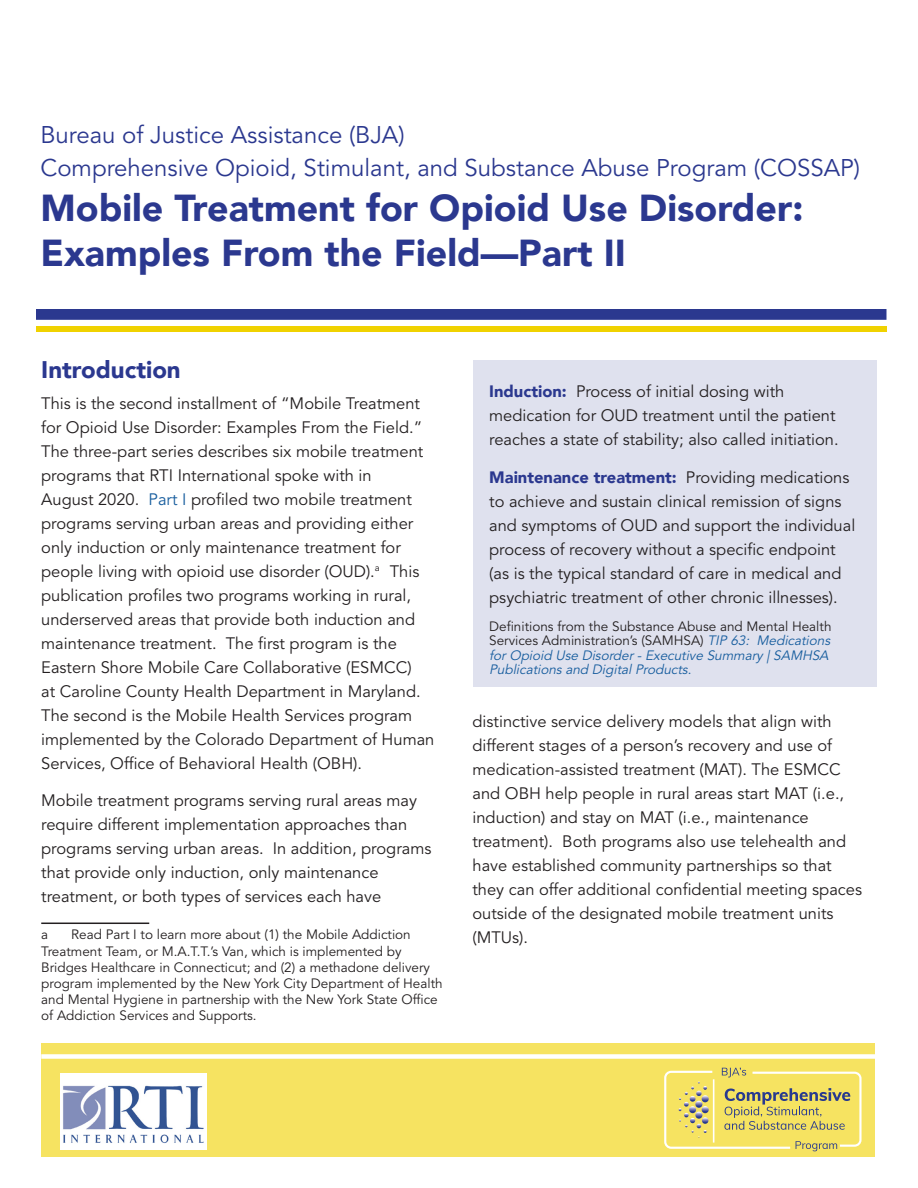
<style>
.page{position:relative;width:918px;height:1188px;background:#fff}
.page>*{position:absolute;margin:0;border:0;box-sizing:border-box;transform-origin:0 0}
.t1{font:900 37.5px/45px "Avenir LT";color:#2b388f}
.cossap{font:24px "Avenir LT Std";color:#2b388f}
.above_title{font:24px "Avenir LT Std";color:#2b388f}
.subhead_one{font:900 24px "Avenir LT";color:#2b388f}
.body_text{font:16.5px/24px "Avenir LT Std";color:#231f20}
.endnote_text{font:13.5px/16.2px "Avenir LT Std";color:#231f20}
.t2{font:italic 13.5px/14.5px "Avenir LT Std";color:#175d9e}
.s1{color:#175d9e}
.s2{font-family:"Avenir LT";font-weight:900;color:#2b388f}
.s3{font-style:normal;color:#231f20}
.s4{font-style:normal}
</style>
<div class="page">
<div style="left:473px;top:361px;width:404px;height:326px;background:#dfe1ee"></div>
<div style="left:41px;top:1044px;width:834px;height:113px;background:#f6e361"></div>
<div style="left:36px;top:309px;width:850px;height:11px;background:#2b388f;border:2px solid #2b388f"></div>
<div style="left:36px;top:326px;width:850px;height:6px;background:#f0d200"></div>
<hr style="left:41px;top:923px;width:108px;height:1px;background:#231f20">
<div style="left:41px;top:1054px;width:837px;height:5px;background:#fff"></div>
<svg style="left:664px;top:1068px;width:198px;height:83px"></svg>
<img style="left:60px;top:1074px;width:147px;height:76px">
<p class="above_title" style="left:40px;top:121px;width:366px">Bureau of Justice Assistance (BJA)</p>
<p class="cossap" style="left:40px;top:154px;width:821px">Comprehensive Opioid, Stimulant, and Substance Abuse Program (COSSAP)</p>
<p class="t1" style="left:40px;top:185px;width:765px">Mobile Treatment for Opioid Use Disorder:<br>Examples From the Field—Part II</p>
<p class="subhead_one" style="left:41px;top:355px;width:141px">Introduction</p>
<p class="body_text" style="left:41px;top:392px;width:395px">This is the second installment of “Mobile Treatment for Opioid Use Disorder: Examples From the Field.” The three-part series describes six mobile treatment programs that RTI International spoke with in<br>August 2020. <span class="s1">Part I</span> profiled two mobile treatment programs serving urban areas and providing either only induction or only maintenance treatment for people living with opioid use disorder (OUD).<sup>a</sup> This publication profiles two programs working in rural, underserved areas that provide both induction and maintenance treatment. The first program is the Eastern Shore Mobile Care Collaborative (ESMCC)<br>at Caroline County Health Department in Maryland.<br>The second is the Mobile Health Services program implemented by the Colorado Department of Human Services, Office of Behavioral Health (OBH).</p>
<p class="body_text" style="left:41px;top:789px;width:392px">Mobile treatment programs serving rural areas may require different implementation approaches than programs serving urban areas. In addition, programs that provide only induction, only maintenance treatment, or both types of services each have</p>
<p class="endnote_text" style="left:41px;top:927px;width:9px">a</p>
<p class="endnote_text" style="left:41px;top:927px;width:403px;text-indent:30px">Read Part I to learn more about (1) the Mobile Addiction Treatment Team, or M.A.T.T.’s Van, which is implemented by Bridges Healthcare in Connecticut; and (2) a methadone delivery program implemented by the New York City Department of Health and Mental Hygiene in partnership with the New York State Office of Addiction Services and Supports.</p>
<p class="body_text" style="left:489px;top:380px;width:351px"><span class="s2">Induction:</span> Process of initial dosing with medication for OUD treatment until the patient reaches a state of stability; also called initiation.</p>
<p class="body_text" style="left:489px;top:465px;width:368px"><span class="s2">Maintenance treatment:</span> Providing medications to achieve and sustain clinical remission of signs and symptoms of OUD and support the individual process of recovery without a specific endpoint (as is the typical standard of care in medical and psychiatric treatment of other chronic illnesses).</p>
<p class="t2" style="left:489px;top:619px;width:346px"><span class="s3">Definitions from the Substance Abuse and Mental Health Services Administration’s (SAMHSA)</span> TIP 63: Medications forOpioid Use Disorder-Executive Summary |SAMHSA Publicationsand DigitalProducts<span class="s4">.</span></p>
<p class="body_text" style="left:472px;top:710px;width:391px">distinctive service delivery models that align with different stages of a person’s recovery and use of medication-assisted treatment (MAT). The ESMCC and OBH help people in rural areas start MAT (i.e., induction) and stay on MAT (i.e., maintenance treatment). Both programs also use telehealth and have established community partnerships so that they can offer additional confidential meeting spaces outside of the designated mobile treatment units (MTUs).</p>
</div>
